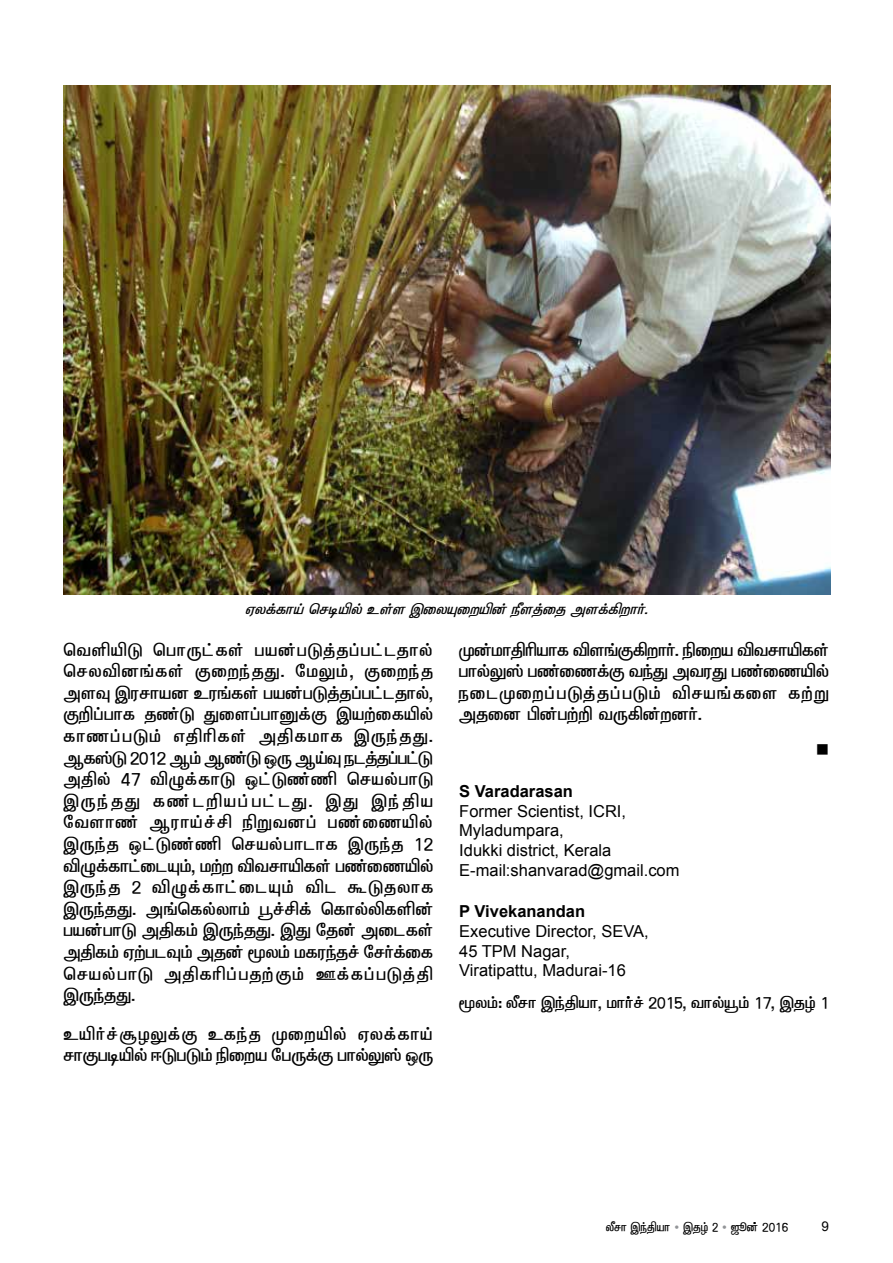
<style>
.page{position:relative;width:893px;height:1263px;background:#fff}
.page>*{position:absolute;margin:0;border:0;box-sizing:border-box;transform-origin:0 0}
.t1{font:18px/21.6px "Sun Tommy Tamil Normal";color:#000;text-align:justify}
.t2{font:18px "Wingdings";color:#000}
.t3{font:16.5px/19.8px "Arial";color:#000}
.t4{font:16.5px "Sun Tommy Tamil Normal";color:#000}
.t5{font:700 16.5px "Arial";color:#000}
.t6{font:italic 15px "Sun Tommy Tamil Normal";color:#000}
.t7{font:13.5px "Arial";color:#000}
.t8{font:12.75px "Sun Tommy Tamil Normal";color:#000;scale:.9 1}
.s1{font-family:"Arial";font-size:13.5px;color:#939598}
</style>
<div class="page">
<img style="left:64px;top:85px;width:766px;height:510px">
<p class="t6" style="left:245px;top:602px;width:409px">Vyf; fha; nrbapy; cs; s ,iyAiw apd; ePsj; ij msf; fpw hh; .</p>
<p class="t1" style="left:64px;top:640px;width:372px">ntspapL nghUl;fs; gad;gLj;jg;gl;ljhy; nrytpdq;fs; Fiwe;jJ. NkYk;&gt; Fiwe;j msT ,urhad cuq;fs; gad;gLj;jg;gl;ljhy;&gt; Fwpg;ghf jz;L Jisg;ghDf;F ,aw;ifapy; fhzg;gLk; vjphpfs; mjpfkhf ,Ue;jJ.<br>Mf];L 2012 Mk; Mz;L xU Ma;T elj;jg;gl;L mjpy; 47 tpOf;fhL xl;Lz;zp nray;ghL ,Ue;jJ fz;lwpag;gl;lJ. ,J ,e;jpa Ntshz; Muha;r;rp epWtdg; gz;izapy; ,Ue;j xl;Lz;zp nray;ghlhf ,Ue;j 12 tpOf;fhl;ilAk;&gt; kw;w tptrhapfs; gz;izapy; ,Ue;j 2 tpOf;fhl;ilAk; tpl $Ljyhf ,Ue;jJ. mq;nfy;yhk; g+r;rpf; nfhy;ypfspd; gad;ghL mjpfk; ,Ue;jJ. ,J Njd; milfs; mjpfk; Vw;glTk; mjd; %yk; kfue;jr; Nrh;f;if nray;ghL mjpfhpg;gjw;Fk; Cf;fg;gLj;jp ,Ue;jJ.</p>
<p class="t1" style="left:64px;top:1025px;width:372px">caph;r;#oYf;F cfe;j Kiwapy; Vyf;fha; rhFgbapy; &lt;LgLk; epiwa NgUf;F ghy;Y]; xU</p>
<p class="t1" style="left:459px;top:640px;width:372px">Kd;khjphpahf tpsq;Ffpwhh;. epiwa tptrhapfs; ghy;Y]; gz;izf;F te;J mtuJ gz;izapy; eilKiwg;gLj;jg;gLk; tpraq;fis fw;W mjid gpd;gw;wp tUfpd;wdh;.</p>
<p class="t2" style="left:816px;top:739px;width:15px">■</p>
<p class="t5" style="left:459px;top:780px;width:115px">S Varadarasan</p>
<p class="t3" style="left:459px;top:801px;width:222px">Former Scientist, ICRI,<br>Myladumpara,<br>Idukki district, Kerala<br>E-mail:shanvarad@gmail.com</p>
<p class="t5" style="left:459px;top:900px;width:127px">P Vivekanandan</p>
<p class="t3" style="left:459px;top:921px;width:191px">Executive Director, SEVA,<br>45 TPM Nagar,<br>Viratipattu, Madurai-16</p>
<p class="t4" style="left:459px;top:995px;width:371px">%yk;: yPrh ,e;jpah&gt; khh;r; 2015&gt; thy;a+k; 17&gt; ,jo; 1</p>
<p class="t8" style="left:606px;top:1221px;width:204px">yPrh ,e;jpah <span class="s1">•</span> ,jo; 2 <span class="s1">•</span> [_d; 2016</p>
<p class="t7" style="left:822px;top:1218px;width:9px">9</p>
</div>
